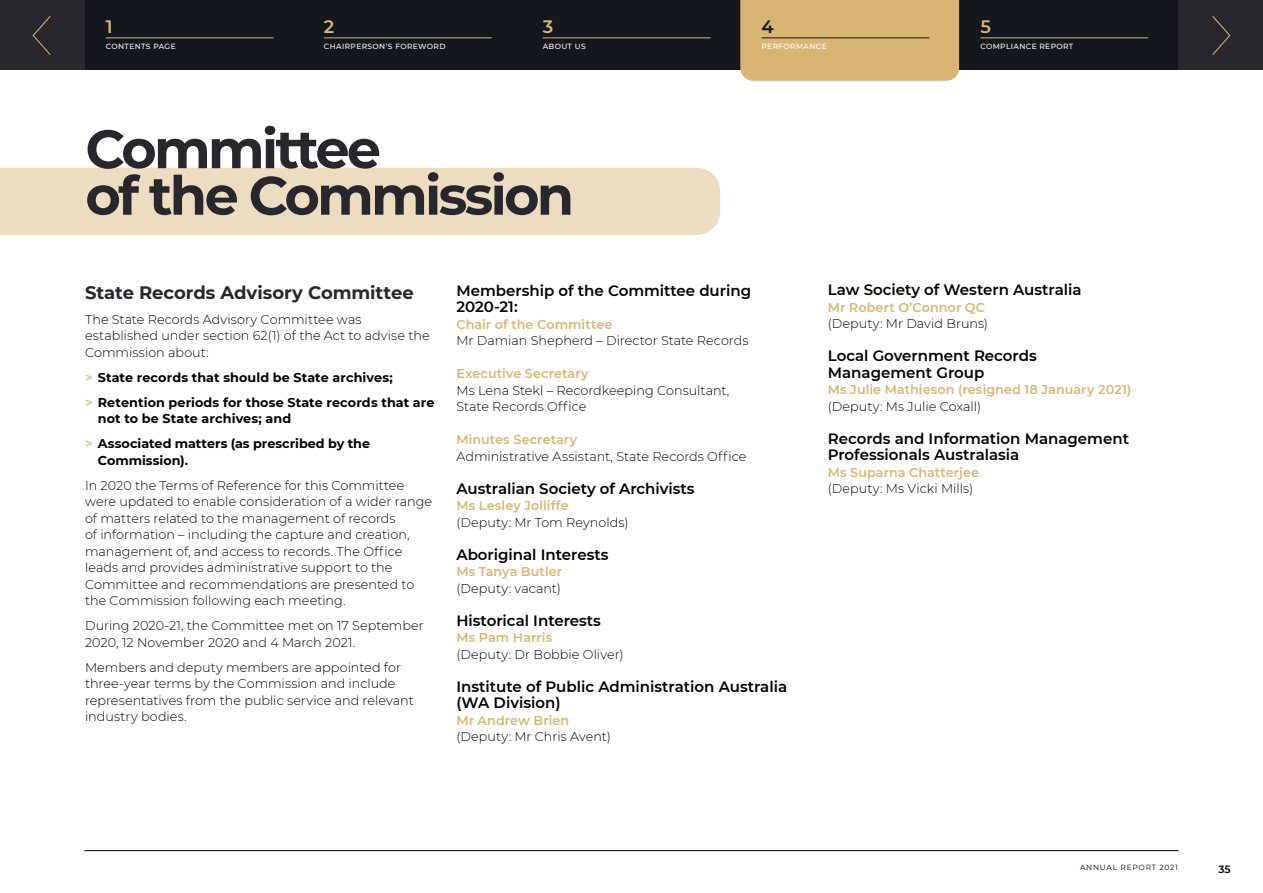
<style>
.page{position:relative;width:1263px;height:893px;background:#fff}
.page>*{position:absolute;margin:0;border:0;box-sizing:border-box;transform-origin:0 0}
.t1{font:700 54px/46.5px "Montserrat";letter-spacing:-.05em;color:#27272d}
.t2{font:700 18px "Montserrat";letter-spacing:-.005em;color:#27272d}
.t3{font:600 18px "Montserrat";color:#d9b573}
.t4{font:600 18px "Montserrat";color:#15171e}
.t5{font:600 15px/16.5px "Montserrat";color:#000}
.t6{font:300 12.75px/16.5px "Montserrat";color:#000}
.t7{font:600 12.75px "Montserrat";letter-spacing:.005em;color:#d9b573}
.t8{font:700 12.75px/25px "Montserrat";letter-spacing:.005em;color:#000}
.t9{font:600 10.5px "Montserrat";color:#000}
.t10{font:500 7.5px "Montserrat";letter-spacing:.05em;color:#fff}
.t11{font:7.5px "Montserrat";letter-spacing:.1em;color:#000}
.s1{color:#e3c897}
</style>
<div class="page">
<div style="left:0;top:168px;width:720px;height:67px;background:#edddc0"></div>
<hr style="left:84px;top:850px;width:1094px;height:1px;background:#000">
<div style="left:521px;top:0;width:219px;height:70px;background:#15171e"></div>
<div style="left:959px;top:0;width:219px;height:70px;background:#15171e"></div>
<div style="left:303px;top:0;width:218px;height:70px;background:#15171e"></div>
<div style="left:85px;top:0;width:218px;height:70px;background:#15171e"></div>
<div style="left:0;top:0;width:84px;height:70px;background:#27272d"></div>
<div style="left:1178px;top:0;width:85px;height:70px;background:#27272d"></div>
<hr style="left:543px;top:38px;width:167px;height:1px;background:#d9b573">
<hr style="left:980px;top:38px;width:168px;height:1px;background:#d9b573">
<hr style="left:324px;top:38px;width:168px;height:1px;background:#d9b573">
<hr style="left:106px;top:38px;width:168px;height:1px;background:#d9b573">
<svg style="left:32px;top:16px;width:19px;height:39px"></svg>
<svg style="left:1212px;top:16px;width:19px;height:39px"></svg>
<div style="left:740px;top:0;width:219px;height:81px;background:#d9b573"></div>
<hr style="left:761px;top:38px;width:168px;height:1px;background:#15171e">
<h2 class="t3" style="left:106px;top:14px;width:8px">1</h2>
<p class="t10" style="left:106px;top:41px;width:72px">CONTENTS PAGE</p>
<h2 class="t3" style="left:324px;top:14px;width:12px">2</h2>
<p class="t10" style="left:324px;top:41px;width:123px">CHAIRPERSON’S FOREWORD</p>
<h2 class="t3" style="left:543px;top:14px;width:12px">3</h2>
<p class="t10" style="left:543px;top:41px;width:44px">ABOUT US</p>
<h2 class="t4" style="left:761px;top:14px;width:14px">4</h2>
<p class="t10" style="left:761px;top:41px;width:67px">PERFORMANCE</p>
<h2 class="t3" style="left:980px;top:14px;width:12px">5</h2>
<p class="t10" style="left:980px;top:41px;width:94px">COMPLIANCE REPORT</p>
<h1 class="t1" style="left:85px;top:123px;width:490px">Committee<br>of the Commission</h1>
<h2 class="t2" style="left:85px;top:279px;width:330px">State Records Advisory Committee</h2>
<p class="t6" style="left:85px;top:311px;width:346px">The State Records Advisory Committee was established under section 62(1) of the Act to advise the<br>Commission about:</p>
<p class="t8" style="left:85px;top:364px;width:351px"><span class="s1">&gt;</span> State records that should be State archives;<br><span class="s1">&gt;</span> Retention periods for those State records that are</p>
<p class="t8" style="left:85px;top:406px;width:286px;text-indent:13px">not to be State archives; and<br><span class="s1">&gt;</span> Associated matters (as prescribed by the</p>
<p class="t8" style="left:98px;top:447px;width:92px">Commission).</p>
<p class="t6" style="left:85px;top:477px;width:349px">In 2020 the Terms of Reference for this Committee were updated to enable consideration of a wider range of matters related to the management of records<br>of information – including the capture and creation, management of, and access to records. The Office leads and provides administrative support to the Committee and recommendations are presented to the Commission following each meeting.</p>
<p class="t6" style="left:85px;top:617px;width:340px">During 2020-21, the Committee met on 17 September<br>2020, 12 November 2020 and 4 March 2021.</p>
<p class="t6" style="left:85px;top:659px;width:330px">Members and deputy members are appointed for three-year terms by the Commission and include representatives from the public service and relevant industry bodies.</p>
<p class="t5" style="left:456px;top:282px;width:296px">Membership of the Committee during<br>2020‑21:</p>
<p class="t7" style="left:456px;top:315px;width:157px">Chair of the Committee</p>
<p class="t6" style="left:456px;top:332px;width:294px">Mr Damian Shepherd – Director State Records</p>
<p class="t7" style="left:456px;top:365px;width:134px">Executive Secretary</p>
<p class="t6" style="left:456px;top:382px;width:274px">Ms Lena Stekl – Recordkeeping Consultant,<br>State Records Office</p>
<p class="t7" style="left:456px;top:431px;width:122px">Minutes Secretary</p>
<p class="t6" style="left:456px;top:448px;width:291px">Administrative Assistant, State Records Office</p>
<p class="t5" style="left:456px;top:480px;width:240px">Australian Society of Archivists</p>
<p class="t7" style="left:456px;top:497px;width:114px">Ms Lesley Jolliffe</p>
<p class="t6" style="left:456px;top:514px;width:174px">(Deputy: Mr Tom Reynolds)</p>
<p class="t5" style="left:456px;top:546px;width:154px">Aboriginal Interests</p>
<p class="t7" style="left:456px;top:563px;width:107px">Ms Tanya Butler</p>
<p class="t6" style="left:456px;top:580px;width:106px">(Deputy: vacant)</p>
<p class="t5" style="left:456px;top:612px;width:146px">Historical Interests</p>
<p class="t7" style="left:456px;top:629px;width:97px">Ms Pam Harris</p>
<p class="t6" style="left:456px;top:646px;width:169px">(Deputy: Dr Bobbie Oliver)</p>
<p class="t5" style="left:456px;top:678px;width:332px">Institute of Public Administration Australia (WA Division)</p>
<p class="t7" style="left:456px;top:711px;width:114px">Mr Andrew Brien</p>
<p class="t6" style="left:456px;top:728px;width:156px">(Deputy: Mr Chris Avent)</p>
<p class="t5" style="left:828px;top:281px;width:255px">Law Society of Western Australia</p>
<p class="t7" style="left:828px;top:298px;width:159px">Mr Robert O’Connor QC</p>
<p class="t6" style="left:828px;top:315px;width:162px">(Deputy: Mr David Bruns)</p>
<p class="t5" style="left:828px;top:347px;width:210px">Local Government Records<br>Management Group</p>
<p class="t7" style="left:828px;top:381px;width:305px">Ms Julie Mathieson (resigned 18 January 2021)</p>
<p class="t6" style="left:828px;top:397px;width:155px">(Deputy: Ms Julie Coxall)</p>
<p class="t5" style="left:828px;top:429px;width:303px">Records and Information Management<br>Professionals Australasia</p>
<p class="t7" style="left:828px;top:463px;width:153px">Ms Suparna Chatterjee</p>
<p class="t6" style="left:828px;top:480px;width:147px">(Deputy: Ms Vicki Mills)</p>
<p class="t11" style="left:1080px;top:863px;width:99px">ANNUAL REPORT 2021</p>
<p class="t9" style="left:1218px;top:862px;width:14px">35</p>
</div>
